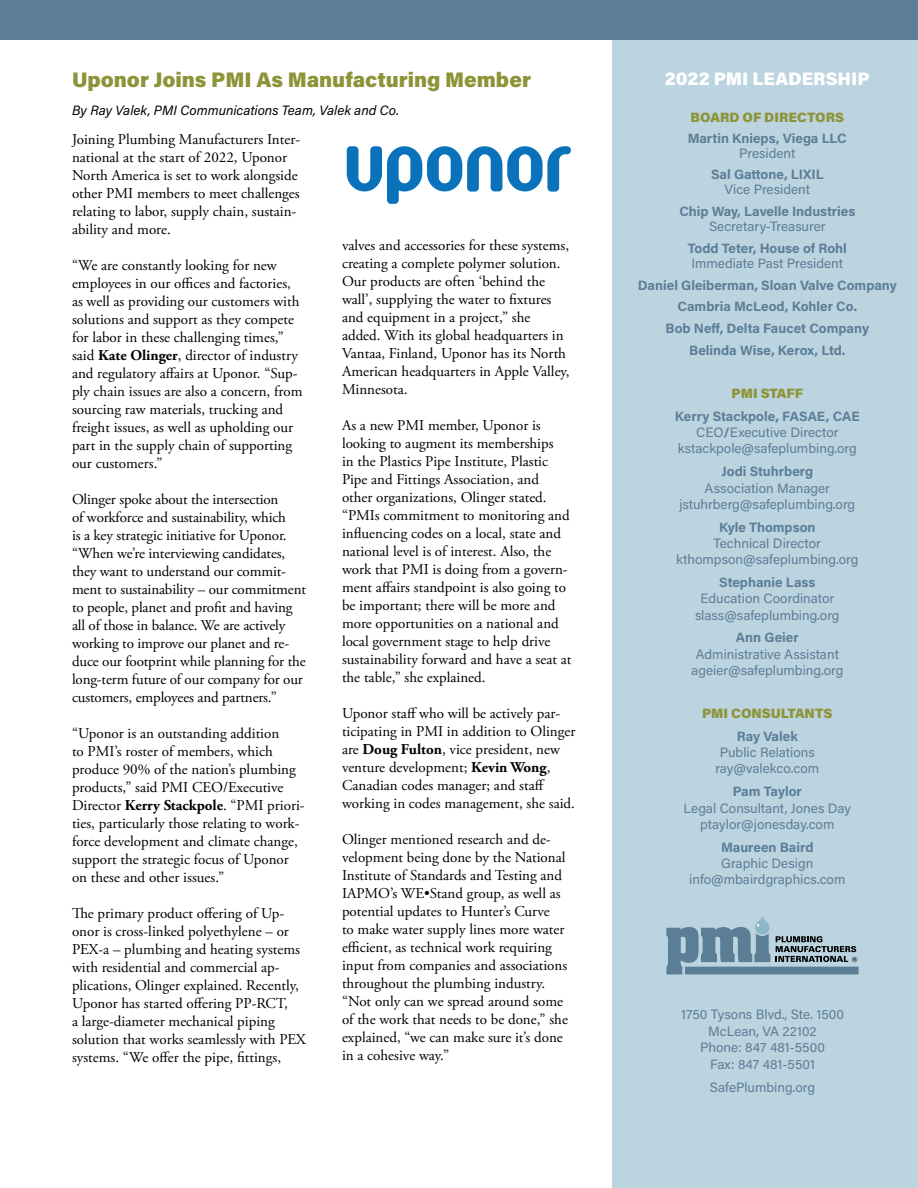
<style>
.page{position:relative;width:918px;height:1188px;background:#fff}
.page>*{position:absolute;margin:0;border:0;box-sizing:border-box;transform-origin:0 0}
.home_headline{font:900 21px "Acumin Pro";color:#8d9438}
.issue_text{font:900 18px "Acumin Pro";color:#fff}
.body{font:15px/18px "Adobe Garamond Pro";color:#000}
.issue_text-2{font:13.5px/16.2px "Acumin Pro";color:#5b7e96;text-align:center}
.issue_text-3{font:700 13.5px/15px "Acumin Pro";color:#5b7e96;text-align:center}
.Schedule_dates{font:13.5px/16.5px "Acumin Pro";color:#5b7e96;text-align:center}
.byline{font:italic 13.5px "Acumin Pro";color:#000}
.issue_text-4{font:900 13.5px "Acumin Pro";color:#8d9438}
.s1{font-weight:700}
.s2{font-weight:400}
</style>
<div class="page">
<div style="left:0;top:0;width:918px;height:40px;background:#5b7e96"></div>
<div style="left:612px;top:40px;width:306px;height:1148px;background:#bcd3e0"></div>
<div style="left:685px;top:967px;width:174px;height:7px;background:#5b7e96"></div>
<svg style="left:666px;top:916px;width:104px;height:58px"></svg>
<svg style="left:776px;top:936px;width:81px;height:26px"></svg>
<img style="left:346px;top:146px;width:225px;height:58px">
<p class="home_headline" style="left:72px;top:65px;width:461px">Uponor Joins PMI As Manufacturing Member</p>
<p class="byline" style="left:72px;top:100px;width:329px">By Ray Valek, PMI Communications Team, Valek and Co.</p>
<p class="body" style="left:72px;top:131px;width:230px">Joining Plumbing Manufacturers Inter&shy;national at the start of 2022, Uponor North America is set to work alongside other PMI members to meet challenges relating to labor, supply chain, sustain&shy;ability and more.</p>
<p class="body" style="left:72px;top:257px;width:232px">“We are constantly looking for new employees in our offices and factories, as well as providing our customers with solutions and support as they compete for labor in these challenging times,” said <span class="s1">Kate Olinger</span>, director of industry and regulatory affairs at Uponor. “Sup&shy;ply chain issues are also a concern, from sourcing raw materials, trucking and freight issues, as well as upholding our part in the supply chain of supporting our customers.”</p>
<p class="body" style="left:72px;top:491px;width:236px">Olinger spoke about the intersection<br>of workforce and sustainability, which<br>is a key strategic initiative for Uponor. “When we’re interviewing candidates, they want to understand our commit&shy;ment to sustainability – our commitment to people, planet and profit and having all of those in balance. We are actively working to improve our planet and re&shy;duce our footprint while planning for the long-term future of our company for our customers, employees and partners.”</p>
<p class="body" style="left:72px;top:725px;width:234px">“Uponor is an outstanding addition<br>to PMI’s roster of members, which produce 90% of the nation’s plumbing products,” said PMI CEO/Executive Director <span class="s1">Kerry Stackpole</span>. “PMI priori&shy;ties, particularly those relating to work&shy;force development and climate change, support the strategic focus of Uponor on these and other issues.”</p>
<p class="body" style="left:72px;top:905px;width:235px">The primary product offering of Up&shy;onor is cross-linked polyethylene – or PEX-a – plumbing and heating systems with residential and commercial ap&shy;plications, Olinger explained. Recently, Uponor has started offering PP-RCT,<br>a large-diameter mechanical piping solution that works seamlessly with PEX systems. “We offer the pipe, fittings,</p>
<p class="body" style="left:342px;top:237px;width:229px">valves and accessories for these systems, creating a complete polymer solution.<br>Our products are often ‘behind the wall’, supplying the water to fixtures and equipment in a project,” she added. With its global headquarters in Vantaa, Finland, Uponor has its North American headquarters in Apple Valley, Minnesota.</p>
<p class="body" style="left:342px;top:417px;width:231px">As a new PMI member, Uponor is looking to augment its memberships<br>in the Plastics Pipe Institute, Plastic Pipe and Fittings Association, and other organizations, Olinger stated. “PMIs commitment to monitoring and influencing codes on a local, state and national level is of interest. Also, the work that PMI is doing from a govern&shy;ment affairs standpoint is also going to be important; there will be more and more opportunities on a national and local government stage to help drive sustainability forward and have a seat at the table,” she explained.</p>
<p class="body" style="left:342px;top:705px;width:235px">Uponor staff who will be actively par&shy;ticipating in PMI in addition to Olinger are <span class="s1">Doug Fulton</span>, vice president, new venture development; <span class="s1">Kevin Wong</span>, Canadian codes manager; and staff working in codes management, she said.</p>
<p class="body" style="left:342px;top:831px;width:227px">Olinger mentioned research and de&shy;velopment being done by the National Institute of Standards and Testing and IAPMO’s WE•Stand group, as well as potential updates to Hunter’s Curve<br>to make water supply lines more water efficient, as technical work requiring input from companies and associations throughout the plumbing industry. “Not only can we spread around some of the work that needs to be done,” she explained, “we can make sure it’s done in a cohesive way.”</p>
<p class="issue_text" style="left:665px;top:66px;width:206px">2022 PMI LEADERSHIP</p>
<p class="issue_text-4" style="left:691px;top:107px;width:155px">BOARD OF DIRECTORS</p>
<p class="issue_text-3" style="left:688px;top:130px;width:161px">Martin Knieps, Viega LLC<br><span class="s2">President</span></p>
<p class="issue_text-3" style="left:711px;top:167px;width:114px">Sal Gattone, LIXIL<br><span class="s2">Vice President</span></p>
<p class="issue_text-3" style="left:679px;top:203px;width:177px">Chip Way, Lavelle Industries<br><span class="s2">Secretary-Treasurer</span></p>
<p class="issue_text-2" style="left:688px;top:240px;width:161px;line-height:15px;text-align:left"><span class="s1">Todd Teter, House of Rohl<br></span>Immediate Past President</p>
<p class="issue_text-3" style="left:638px;top:277px;width:261px">Daniel Gleiberman, Sloan Valve Company</p>
<p class="issue_text-3" style="left:678px;top:299px;width:181px">Cambria McLeod, Kohler Co.</p>
<p class="issue_text-3" style="left:666px;top:320px;width:205px">Bob Neff, Delta Faucet Company</p>
<p class="issue_text-3" style="left:689px;top:342px;width:158px">Belinda Wise, Kerox, Ltd.</p>
<p class="issue_text-4" style="left:732px;top:384px;width:73px">PMI STAFF</p>
<p class="issue_text-2" style="left:675px;top:408px;width:186px"><span class="s1">Kerry Stackpole, FASAE, CAE<br></span>CEO<span class="s1">/</span>Executive Director kstackpole@safeplumbing.org</p>
<p class="issue_text-2" style="left:679px;top:463px;width:177px"><span class="s1">Jodi Stuhrberg<br></span>Association Manager jstuhrberg@safeplumbing.org</p>
<p class="issue_text-2" style="left:676px;top:518px;width:184px"><span class="s1">Kyle Thompson<br></span>Technical Director kthompson@safeplumbing.org</p>
<p class="issue_text-2" style="left:695px;top:574px;width:146px"><span class="s1">Stephanie Lass<br></span>Education Coordinator slass@safeplumbing.org</p>
<p class="issue_text-2" style="left:691px;top:629px;width:154px"><span class="s1">Ann Geier<br></span>Administrative Assistant ageier@safeplumbing.org</p>
<p class="issue_text-4" style="left:702px;top:704px;width:132px">PMI CONSULTANTS</p>
<p class="issue_text-2" style="left:715px;top:728px;width:105px"><span class="s1">Ray Valek<br></span>Public Relations ray@valekco.com</p>
<p class="issue_text-2" style="left:684px;top:783px;width:169px"><span class="s1">Pam Taylor<br></span>Legal Consultant, Jones Day ptaylor@jonesday.com</p>
<p class="issue_text-2" style="left:689px;top:838px;width:158px"><span class="s1">Maureen Baird<br></span>Graphic Design info@mbairdgraphics.com</p>
<p class="Schedule_dates" style="left:681px;top:1006px;width:164px">1750 Tysons Blvd., Ste. 1500<br>McLean, VA 22102<br>Phone: 847 481-5500<br>Fax: 847 481-5501</p>
<p class="Schedule_dates" style="left:710px;top:1078px;width:107px">SafePlumbing.org</p>
</div>
